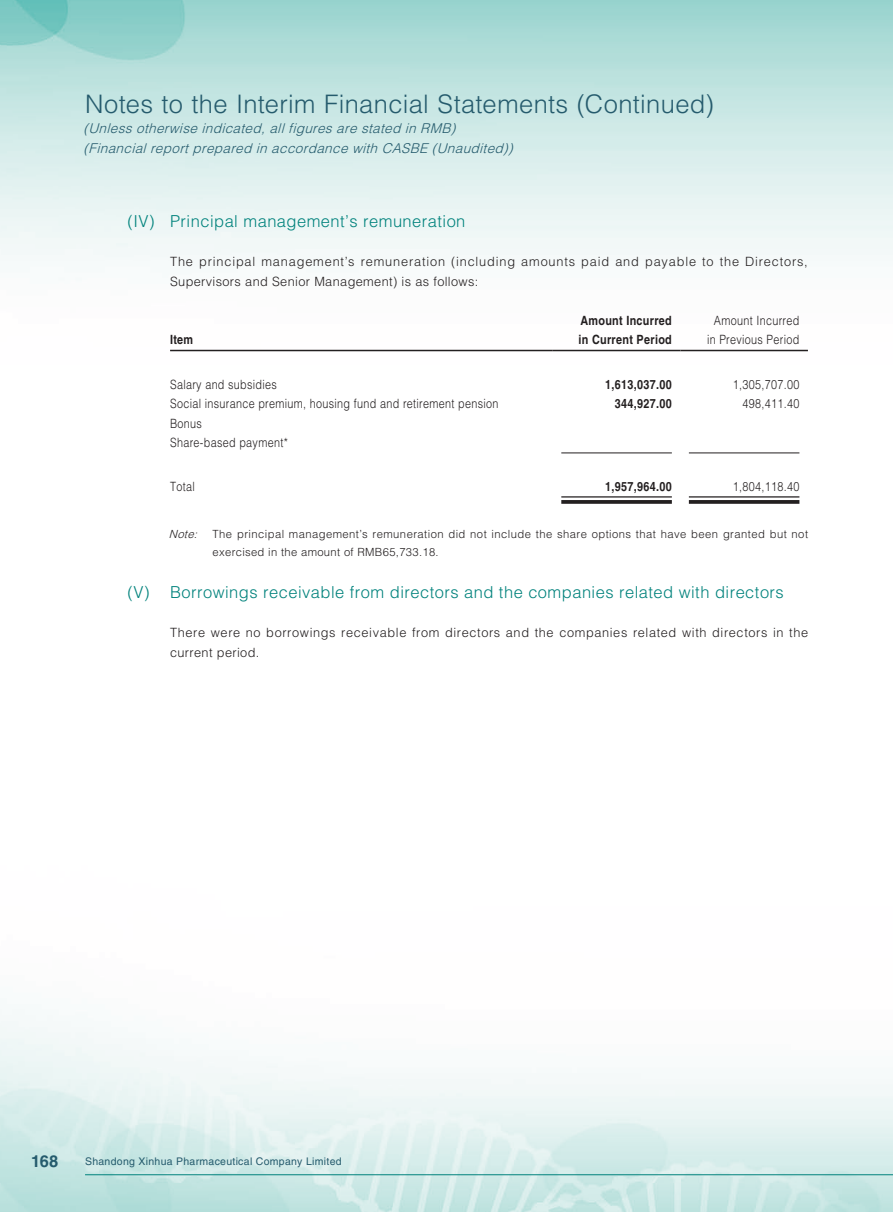
<style>
.page{position:relative;width:893px;height:1212px;background:#fff}
.page>*{position:absolute;margin:0;border:0;box-sizing:border-box;transform-origin:0 0}
.t1{font:300 25.5px "Helvetica LT Std";letter-spacing:.015em;color:#255b6d}
.t2{font:300 16.5px "Helvetica LT Std";letter-spacing:.03em;color:#00827c}
.t3{font:700 16.5px "Helvetica LT Std";color:#255b6d}
.t4{font:italic 300 13.5px/19.5px "Helvetica LT Std";color:#255b6d}
.t5{font:300 12.75px/19.5px "Helvetica LT Std";letter-spacing:.03em;color:#231f20;text-align:center;scale:.85 1}
.t6{font:300 12.75px/19.5px "Helvetica LT Std";letter-spacing:.065em;color:#231f20}
.t7{font:300 12.75px/19.5px "Helvetica LT Std";letter-spacing:.05em;color:#231f20}
.t8{font:700 12.75px/19.5px "Helvetica LT Std";letter-spacing:.03em;color:#231f20;scale:.85 1}
.t9{font:300 11.25px/18px "Helvetica LT Std";letter-spacing:.04em;color:#231f20}
.t10{font:10.5px "Helvetica LT Std";letter-spacing:.03em;color:#255b6d}
.s1{font-style:italic}
</style>
<div class="page">
<img style="left:0;top:0;width:893px;height:1212px">
<hr style="left:85px;top:1174px;width:808px;height:1px;background:#00827c">
<hr style="left:170px;top:350px;width:383px;height:1px;background:#231f20">
<hr style="left:553px;top:350px;width:127px;height:1px;background:#231f20">
<hr style="left:680px;top:350px;width:128px;height:1px;background:#231f20">
<hr style="left:561px;top:452px;width:111px;height:1px;background:#231f20">
<hr style="left:689px;top:452px;width:110px;height:1px;background:#231f20">
<hr style="left:561px;top:496px;width:111px;height:1px;background:#231f20">
<svg style="left:561px;top:500px;width:111px;height:4px"></svg>
<hr style="left:689px;top:496px;width:110px;height:1px;background:#231f20">
<svg style="left:689px;top:500px;width:110px;height:4px"></svg>
<h1 class="t1" style="left:85px;top:88px;width:630px">Notes to the Interim Financial Statements (Continued)</h1>
<p class="t4" style="left:84px;top:119px;width:435px">(Unlessotherwise indicated,allfiguresare stated in RMB) (Financialreportprepared in accordance with CASBE (Unaudited))</p>
<p class="t2" style="left:128px;top:211px;width:339px">(IV) Principal management’s remuneration</p>
<p class="t6" style="left:170px;top:252px;width:639px">The principal management’s remuneration (including amounts paid and payable to the Directors,<br>Supervisors and Senior Management) is as follows:</p>
<p class="t8" style="left:170px;top:330px;width:29px">Item</p>
<p class="t8" style="left:578px;top:310px;width:111px">Amount Incurred in Current Period</p>
<p class="t5" style="left:707px;top:310px;width:110px">Amount Incurred in Previous Period</p>
<p class="t5" style="left:170px;top:374px;width:127px">Salary and subsidies</p>
<p class="t8" style="left:605px;top:374px;width:80px">1,613,037.00</p>
<p class="t5" style="left:733px;top:374px;width:80px">1,305,707.00</p>
<p class="t5" style="left:170px;top:394px;width:388px">Social insurance premium, housing fund and retirement pension</p>
<p class="t8" style="left:615px;top:394px;width:69px">344,927.00</p>
<p class="t5" style="left:742px;top:394px;width:69px">498,411.40</p>
<p class="t5" style="left:170px;top:413px;width:140px;text-align:left">Bonus<br>Share-based payment*</p>
<p class="t5" style="left:170px;top:476px;width:31px">Total</p>
<p class="t8" style="left:605px;top:476px;width:80px">1,957,964.00</p>
<p class="t5" style="left:733px;top:476px;width:80px">1,804,118.40</p>
<p class="t9" style="left:213px;top:525px;width:597px;text-indent:-44px"><span class="s1">Note:</span> The principal management’s remuneration did not include the share options that have been granted but not exercised in the amount of RMB65,733.18.</p>
<p class="t2" style="left:128px;top:582px;width:658px">(V) Borrowings receivable from directors and the companies related with directors</p>
<p class="t7" style="left:170px;top:623px;width:640px">There were no borrowings receivable from directors and the companies related with directors in the current period.</p>
<p class="t3" style="left:31px;top:1151px;width:29px">168</p>
<p class="t10" style="left:85px;top:1155px;width:258px">Shandong Xinhua Pharmaceutical Company Limited</p>
</div>
